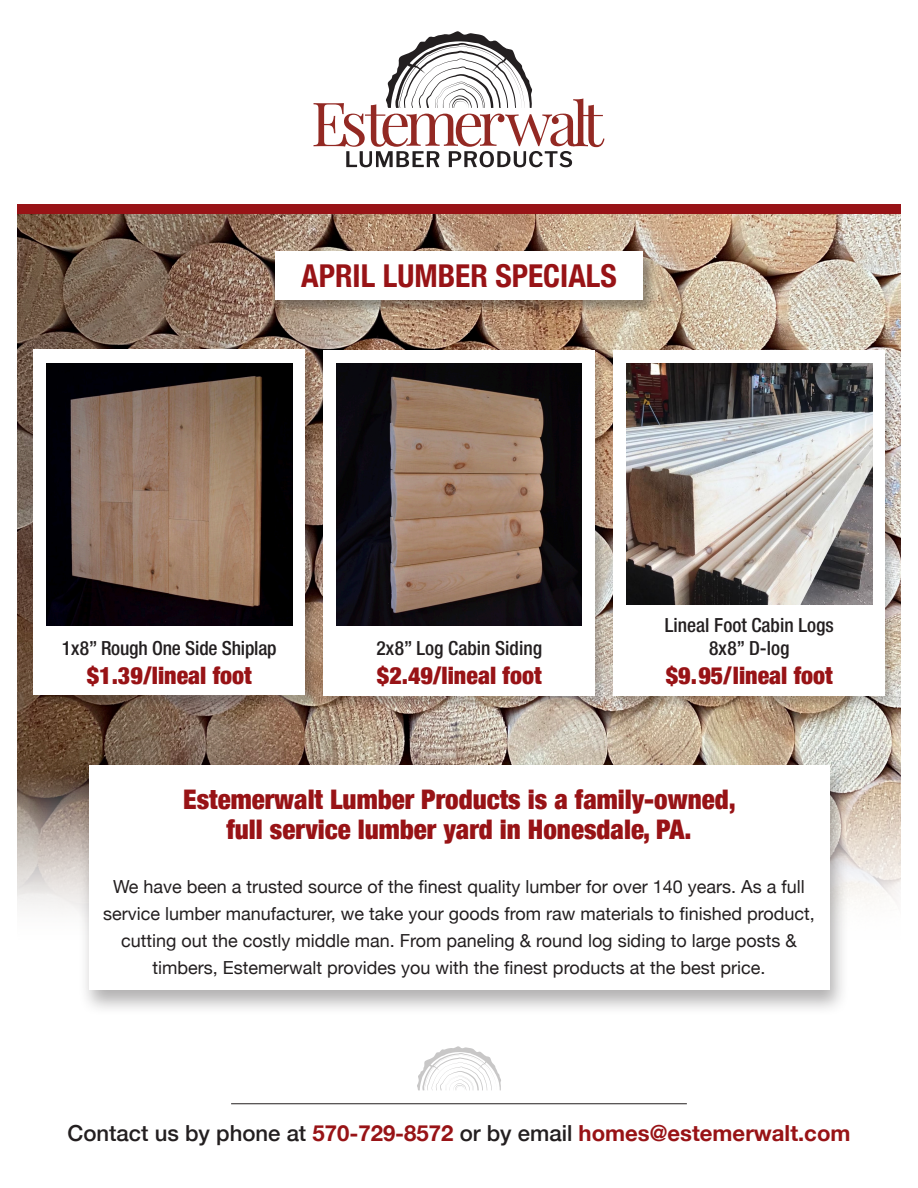
<style>
.page{position:relative;width:918px;height:1188px;background:#fff}
.page>*{position:absolute;margin:0;border:0;box-sizing:border-box;transform-origin:0 0}
.t1{font:700 condensed 31.5px "Helvetica Neue";color:#981316}
.t2{font:900 condensed 27px "Helvetica Neue";color:#981316}
.t3{font:900 condensed 24px "Helvetica Neue";color:#981316}
.t4{font:700 22.2px "Helvetica Neue";color:#981316}
.t5{font:500 condensed 19.5px "Helvetica Neue LT Std";color:#231f20}
.t6{font:18px/27px "Helvetica Neue";color:#231f20;text-align:center}
.s1{font-weight:500;color:#231f20}
</style>
<div class="page">
<img style="left:17px;top:214px;width:884px;height:698px">
<svg style="left:314px;top:31px;width:290px;height:136px"></svg>
<svg style="left:417px;top:1046px;width:84px;height:45px"></svg>
<div style="left:79px;top:761px;width:771px;height:255px;background:#231f20;opacity:.35"></div>
<div style="left:89px;top:766px;width:740px;height:224px;background:#fff"></div>
<div style="left:33px;top:352px;width:283px;height:356px;background:#231f20;opacity:.2"></div>
<div style="left:33px;top:350px;width:272px;height:345px;background:#fff"></div>
<img style="left:47px;top:364px;width:245px;height:261px">
<div style="left:323px;top:352px;width:283px;height:357px;background:#231f20;opacity:.2"></div>
<div style="left:323px;top:350px;width:272px;height:346px;background:#fff"></div>
<img style="left:337px;top:364px;width:245px;height:261px">
<div style="left:613px;top:352px;width:283px;height:357px;background:#231f20;opacity:.2"></div>
<div style="left:613px;top:350px;width:272px;height:346px;background:#fff"></div>
<img style="left:627px;top:364px;width:245px;height:241px">
<div style="left:17px;top:205px;width:884px;height:9px;background:#981316"></div>
<div style="left:273px;top:250px;width:384px;height:65px;background:#231f20;opacity:.4"></div>
<div style="left:275px;top:251px;width:368px;height:49px;background:#fff"></div>
<hr style="left:231px;top:1103px;width:456px;height:1px;background:#231f20">
<p class="t1" style="left:301px;top:250px;width:317px">APRIL LUMBER SPECIALS</p>
<p class="t5" style="left:62px;top:636px;width:216px">1x8” Rough One Side Shiplap</p>
<p class="t3" style="left:87px;top:655px;width:167px">$1.39/lineal foot</p>
<p class="t5" style="left:376px;top:636px;width:167px">2x8” Log Cabin Siding</p>
<p class="t3" style="left:377px;top:655px;width:166px">$2.49/lineal foot</p>
<p class="t5" style="left:665px;top:613px;width:170px">Lineal Foot Cabin Logs</p>
<p class="t5" style="left:709px;top:637px;width:82px">8x8” D-log</p>
<p class="t3" style="left:666px;top:656px;width:168px">$9.95/lineal foot</p>
<p class="t2" style="left:183px;top:777px;width:554px">Estemerwalt Lumber Products is a family-owned,</p>
<p class="t2" style="left:226px;top:807px;width:467px">full service lumber yard in Honesdale, PA.</p>
<p class="t6" style="left:103px;top:874px;width:713px">We have been a trusted source of the finest quality lumber for over 140 years. As a full service lumber manufacturer, we take your goods from raw materials to finished product, cutting out the costly middle man. From paneling &amp; round log siding to large posts &amp; timbers, Estemerwalt provides you with the finest products at the best price.</p>
<p class="t4" style="left:67px;top:1116px;width:785px"><span class="s1">Contact us by phone at</span> 570-729-8572 <span class="s1">or by email</span> homes@estemerwalt.com</p>
</div>
